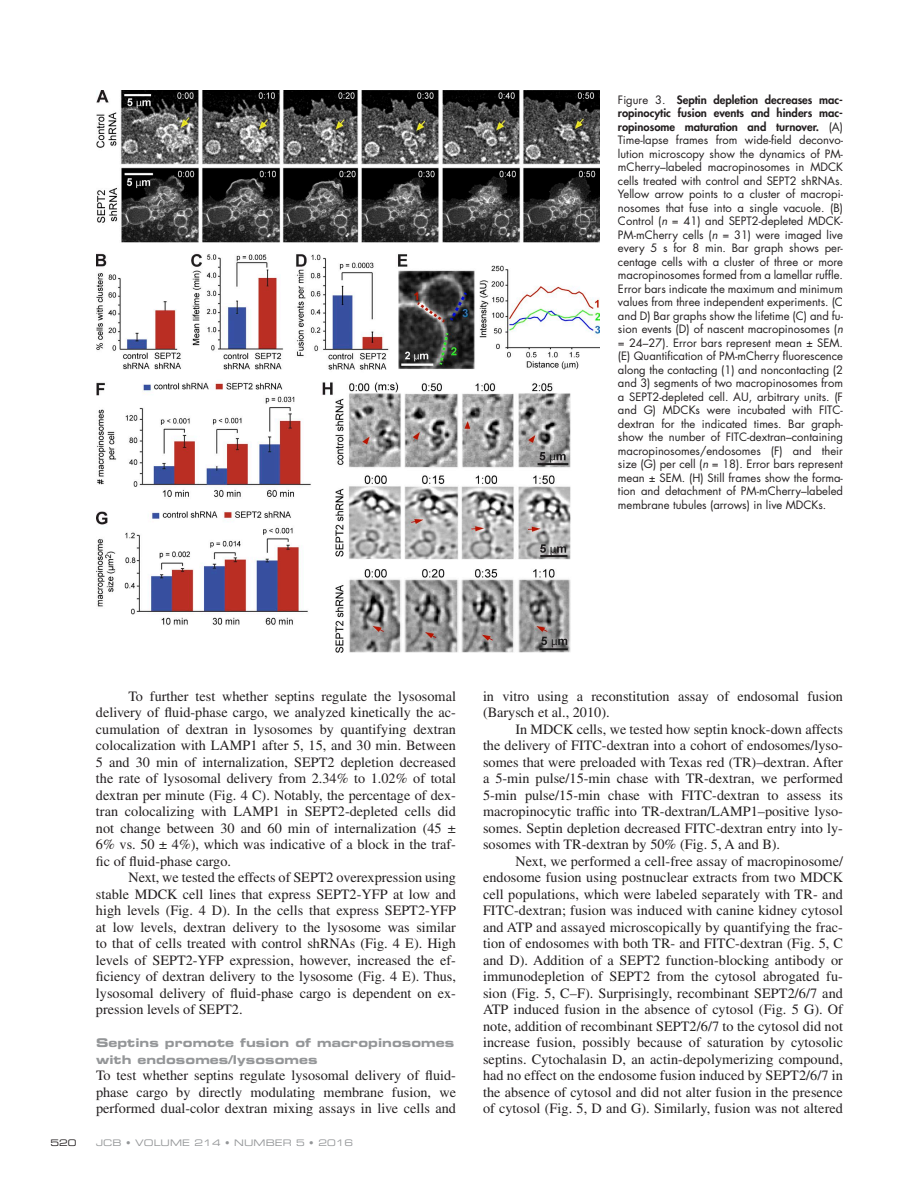
<style>
.page{position:relative;width:918px;height:1188px;background:#fff}
.page>*{position:absolute;margin:0;border:0;box-sizing:border-box;transform-origin:0 0}
.t1{font:14.25px/16.5px "Times LT Std";color:#231f20;text-align:justify}
.t2{font:12px/16.5px "Eurostile LT Std Bold Ex 2";letter-spacing:.005em;color:#949698}
.t3{font:11.25px/13.5px "Futura Std";color:#231f20;text-align:justify}
.t4{font:9px "Eurostile LT Std Ex 2";letter-spacing:.01em;color:#949698}
.t5{font:9px "Eurostile LT Std Ex 2";color:#231f20}
.s1{font-weight:800}
.s2{font-style:italic}
</style>
<div class="page">
<img style="left:96px;top:90px;width:504px;height:562px">
<p class="t3" style="left:618px;top:93px;width:227px">Figure 3. <span class="s1">Septin depletion decreases mac&shy;ropinocytic fusion events and hinders mac&shy;ropinosome maturation and turnover.</span> (A)<br>Time-lapse frames from wide-field deconvo&shy;lution microscopy show the dynamics of PM&shy;mCherry–labeled macropinosomes in MDCK cells treated with control and SEPT2 shRNAs.<br>Yellow arrow points to a cluster of macropi&shy;nosomes that fuse into a single vacuole. (B)<br>Control (<span class="s2">n</span> = 41) and SEPT2-depleted MDCK-PM-mCherry cells (<span class="s2">n</span> = 31) were imaged live every 5 s for 8 min. Bar graph shows per&shy;centage cells with a cluster of three or more macropinosomes formed from a lamellar ruffle.<br>Error bars indicate the maximum and minimum values from three independent experiments. (C and D) Bar graphs show the lifetime (C) and fu&shy;sion events (D) of nascent macropinosomes (<span class="s2">n </span>= 24–27). Error bars represent mean ± SEM. (E) Quantification of PM-mCherry fluorescence along the contacting (1) and noncontacting (2 and 3) segments of two macropinosomes from a SEPT2-depleted cell. AU, arbitrary units. (F and G) MDCKs were incubated with FITC&shy;dextran for the indicated times. Bar graph&shy;show the number of FITC-dextran–containing macropinosomes/endosomes (F) and their size (G) per cell (<span class="s2">n</span> = 18). Error bars represent mean ± SEM. (H) Still frames show the forma&shy;tion and detachment of PM-mCherry–labeled membrane tubules (arrows) in live MDCKs.</p>
<p class="t1" style="left:96px;top:687px;width:362px;text-indent:32px">To further test whether septins regulate the lysosomal delivery of fluid-phase cargo, we analyzed kinetically the ac&shy;cumulation of dextran in lysosomes by quantifying dextran colocalization with LAMP1 after 5, 15, and 30 min. Between 5 and 30 min of internalization, SEPT2 depletion decreased the rate of lysosomal delivery from 2.34% to 1.02% of total dextran per minute (Fig. 4 C). Notably, the percentage of dex&shy;tran colocalizing with LAMP1 in SEPT2-depleted cells did not change between 30 and 60 min of internalization (45 ± 6% vs. 50 ± 4%), which was indicative of a block in the traf&shy;fic of fluid-phase cargo.</p>
<p class="t1" style="left:96px;top:869px;width:362px;text-indent:32px">Next, we tested the effects of SEPT2 overexpression using stable MDCK cell lines that express SEPT2-YFP at low and high levels (Fig. 4 D). In the cells that express SEPT2-YFP at low levels, dextran delivery to the lysosome was similar to that of cells treated with control shRNAs (Fig. 4 E). High levels of SEPT2-YFP expression, however, increased the ef&shy;ficiency of dextran delivery to the lysosome (Fig. 4 E). Thus, lysosomal delivery of fluid-phase cargo is dependent on ex&shy;pression levels of SEPT2.</p>
<p class="t2" style="left:96px;top:1034px;width:360px">Septins promote fusion of macropinosomes with endosomes/lysosomes</p>
<p class="t1" style="left:96px;top:1067px;width:362px">To test whether septins regulate lysosomal delivery of fluid&shy;phase cargo by directly modulating membrane fusion, we performed dual-color dextran mixing assays in live cells and</p>
<p class="t5" style="left:50px;top:1136px;width:28px">520</p>
<p class="t4" style="left:96px;top:1136px;width:259px">JCB • VOLUME 214 • NUMBER 5 • 2016</p>
<p class="t1" style="left:483px;top:687px;width:362px">in vitro using a reconstitution assay of endosomal fusion (Barysch et al., 2010).</p>
<p class="t1" style="left:483px;top:720px;width:362px;text-indent:32px">In MDCK cells, we tested how septin knock-down affects the delivery of FITC-dextran into a cohort of endosomes/lyso&shy;somes that were preloaded with Texas red (TR)–dextran. After a 5-min pulse/15-min chase with TR-dextran, we performed 5-min pulse/15-min chase with FITC-dextran to assess its macropinocytic traffic into TR-dextran/LAMP1–positive lyso&shy;somes. Septin depletion decreased FITC-dextran entry into ly&shy;sosomes with TR-dextran by 50% (Fig. 5, A and B).</p>
<p class="t1" style="left:483px;top:852px;width:362px;text-indent:32px">Next, we performed a cell-free assay of macropinosome/ endosome fusion using postnuclear extracts from two MDCK cell populations, which were labeled separately with TR- and FITC-dextran; fusion was induced with canine kidney cytosol and ATP and assayed microscopically by quantifying the frac&shy;tion of endosomes with both TR- and FITC-dextran (Fig. 5, C and D). Addition of a SEPT2 function-blocking antibody or immunodepletion of SEPT2 from the cytosol abrogated fu&shy;sion (Fig. 5, C–F). Surprisingly, recombinant SEPT2/6/7 and ATP induced fusion in the absence of cytosol (Fig. 5 G). Of note, addition of recombinant SEPT2/6/7 to the cytosol did not increase fusion, possibly because of saturation by cytosolic septins. Cytochalasin D, an actin-depolymerizing compound, had no effect on the endosome fusion induced by SEPT2/6/7 in the absence of cytosol and did not alter fusion in the presence of cytosol (Fig. 5, D and G). Similarly, fusion was not altered</p>
</div>
